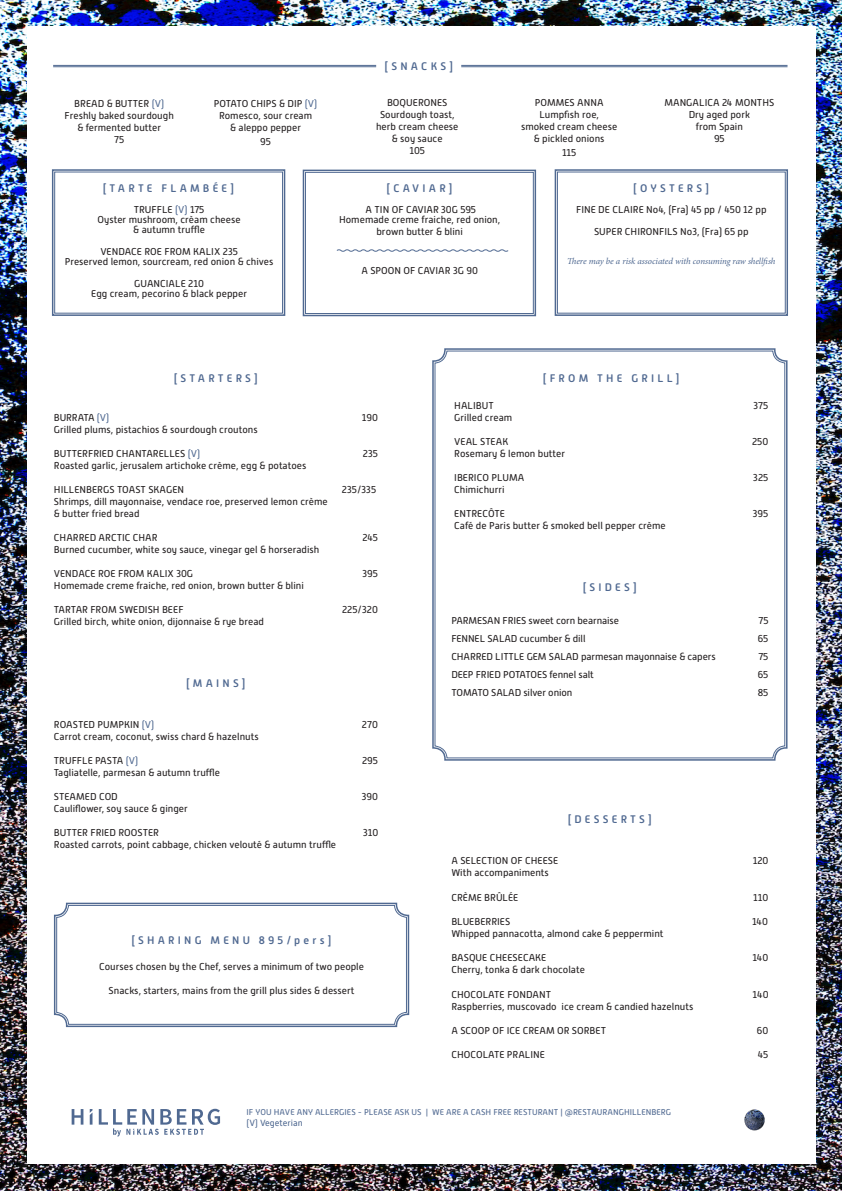
<style>
.page{position:relative;width:842px;height:1191px;background:#fff}
.page>*{position:absolute;margin:0;border:0;box-sizing:border-box;transform-origin:0 0}
.t1{font:500 11px "Alwyn New Rounded";letter-spacing:.29em;color:#506991}
.t2{font:10px "Alwyn New Rounded";color:#231f20}
.t3{font:italic 9px "Minion Pro";letter-spacing:-.01em;color:#506991}
.t4{font:9px "Alwyn New Rounded";color:#506991}
.t5{font:8.5px "Alwyn New Rounded";color:#506991}
.s1{color:#506991}
</style>
<div class="page">
<img style="left:0;top:0;width:842px;height:1191px">
<div style="left:27px;top:27px;width:788px;height:1137px;background:#fff"></div>
<svg style="left:51px;top:169px;width:235px;height:147px"></svg>
<div style="left:54px;top:172px;width:229px;height:141px;border:1px solid #506991"></div>
<svg style="left:554px;top:169px;width:234px;height:147px"></svg>
<svg style="left:302px;top:169px;width:235px;height:148px"></svg>
<hr style="left:53px;top:65px;width:323px;height:1px;background:#506991">
<hr style="left:53px;top:67px;width:323px;height:1px;background:#506991">
<hr style="left:461px;top:65px;width:326px;height:1px;background:#506991">
<hr style="left:461px;top:67px;width:326px;height:1px;background:#506991">
<svg style="left:432px;top:348px;width:356px;height:413px"></svg>
<div style="left:435px;top:351px;width:350px;height:407px;border:1px solid #506991;border-radius:12px"></div>
<svg style="left:53px;top:902px;width:357px;height:125px"></svg>
<div style="left:56px;top:905px;width:351px;height:119px;border:1px solid #506991;border-radius:12px"></div>
<svg style="left:72px;top:1109px;width:11px;height:15px"></svg>
<svg style="left:90px;top:1109px;width:2px;height:15px"></svg>
<svg style="left:99px;top:1108px;width:121px;height:28px"></svg>
<img style="left:744px;top:1109px;width:21px;height:22px">
<p class="t2" style="left:74px;top:98px;width:91px">BREAD &amp; BUTTER <span class="s1">(V)</span></p>
<p class="t2" style="left:65px;top:110px;width:111px">Freshly baked sourdough</p>
<p class="t2" style="left:77px;top:122px;width:85px">&amp; fermented butter</p>
<p class="t2" style="left:114px;top:134px;width:12px">75</p>
<p class="t2" style="left:214px;top:97px;width:105px">POTATO CHIPS &amp; DIP <span class="s1">(V)</span></p>
<p class="t2" style="left:219px;top:109px;width:95px">Romesco, sour cream</p>
<p class="t2" style="left:230px;top:121px;width:72px">&amp; aleppo pepper</p>
<p class="t2" style="left:260px;top:136px;width:12px">95</p>
<p class="t1" style="left:385px;top:60px;width:70px">[SNACKS]</p>
<p class="t2" style="left:387px;top:97px;width:62px">BOQUERONES</p>
<p class="t2" style="left:380px;top:109px;width:76px">Sourdough toast,</p>
<p class="t2" style="left:376px;top:121px;width:84px">herb cream cheese</p>
<p class="t2" style="left:392px;top:133px;width:52px">&amp; soy sauce</p>
<p class="t2" style="left:409px;top:145px;width:17px">105</p>
<p class="t1" style="left:103px;top:182px;width:132px">[TARTE FLAMBÉE]</p>
<p class="t1" style="left:387px;top:182px;width:67px">[CAVIAR]</p>
<p class="t2" style="left:366px;top:204px;width:112px">A TIN OF CAVIAR 30G 595</p>
<p class="t2" style="left:339px;top:214px;width:163px">Homemade creme fraiche, red onion,</p>
<p class="t2" style="left:376px;top:226px;width:88px">brown butter &amp; blini</p>
<p class="t2" style="left:361px;top:265px;width:118px">A SPOON OF CAVIAR 3G 90</p>
<p class="t2" style="left:134px;top:204px;width:72px">TRUFFLE <span class="s1">(V)</span> 175</p>
<p class="t2" style="left:98px;top:214px;width:144px">Oyster mushroom, crèam cheese</p>
<p class="t2" style="left:133px;top:224px;width:73px">&amp; autumn truffle</p>
<p class="t2" style="left:100px;top:246px;width:139px">VENDACE ROE FROM KALIX 235</p>
<p class="t2" style="left:65px;top:256px;width:210px">Preserved lemon, sourcream, red onion &amp; chives</p>
<p class="t2" style="left:134px;top:278px;width:71px">GUANCIALE 210</p>
<p class="t2" style="left:91px;top:288px;width:157px">Egg cream, pecorino &amp; black pepper</p>
<p class="t2" style="left:535px;top:97px;width:70px">POMMES ANNA</p>
<p class="t2" style="left:539px;top:109px;width:61px">Lumpfish roe,</p>
<p class="t2" style="left:521px;top:121px;width:98px">smoked cream cheese</p>
<p class="t2" style="left:534px;top:133px;width:72px">&amp; pickled onions</p>
<p class="t2" style="left:562px;top:147px;width:16px">115</p>
<p class="t2" style="left:664px;top:97px;width:111px">MANGALICA 24 MONTHS</p>
<p class="t2" style="left:689px;top:109px;width:63px">Dry aged pork</p>
<p class="t2" style="left:696px;top:121px;width:49px">from Spain</p>
<p class="t2" style="left:714px;top:133px;width:12px">95</p>
<p class="t1" style="left:634px;top:182px;width:77px">[OYSTERS]</p>
<p class="t2" style="left:576px;top:204px;width:192px">FINE DE CLAIRE No4, (Fra) 45 pp / 450 12 pp</p>
<p class="t2" style="left:594px;top:226px;width:156px">SUPER CHIRONFILS No3, (Fra) 65 pp</p>
<p class="t3" style="left:567px;top:255px;width:210px">There may be a risk associated with consuming raw shellfish</p>
<p class="t1" style="left:174px;top:372px;width:85px">[STARTERS]</p>
<p class="t1" style="left:543px;top:372px;width:138px">[FROM THE GRILL]</p>
<p class="t2" style="left:54px;top:411px;width:57px">BURRATA <span class="s1">(V)</span></p>
<p class="t2" style="left:362px;top:411px;width:18px">190</p>
<p class="t2" style="left:54px;top:423px;width:205px">Grilled plums, pistachios &amp; sourdough croutons</p>
<p class="t2" style="left:54px;top:447px;width:148px">BUTTERFRIED CHANTARELLES <span class="s1">(V)</span></p>
<p class="t2" style="left:363px;top:447px;width:17px">235</p>
<p class="t2" style="left:54px;top:459px;width:254px">Roasted garlic, jerusalem artichoke crème, egg &amp; potatoes</p>
<p class="t2" style="left:54px;top:483px;width:132px">HILLENBERGS TOAST SKAGEN</p>
<p class="t2" style="left:342px;top:483px;width:36px">235/335</p>
<p class="t2" style="left:54px;top:495px;width:275px">Shrimps, dill mayonnaise, vendace roe, preserved lemon crème</p>
<p class="t2" style="left:54px;top:507px;width:87px">&amp; butter fried bread</p>
<p class="t2" style="left:54px;top:531px;width:105px">CHARRED ARCTIC CHAR</p>
<p class="t2" style="left:362px;top:531px;width:17px">245</p>
<p class="t2" style="left:54px;top:543px;width:267px">Burned cucumber, white soy sauce, vinegar gel &amp; horseradish</p>
<p class="t2" style="left:54px;top:567px;width:141px">VENDACE ROE FROM KALIX 30G</p>
<p class="t2" style="left:362px;top:567px;width:17px">395</p>
<p class="t2" style="left:54px;top:579px;width:251px">Homemade creme fraiche, red onion, brown butter &amp; blini</p>
<p class="t2" style="left:54px;top:603px;width:131px">TARTAR FROM SWEDISH BEEF</p>
<p class="t2" style="left:342px;top:603px;width:37px">225/320</p>
<p class="t2" style="left:54px;top:615px;width:212px">Grilled birch, white onion, dijonnaise &amp; rye bread</p>
<p class="t1" style="left:186px;top:677px;width:61px">[MAINS]</p>
<p class="t2" style="left:54px;top:719px;width:102px">ROASTED PUMPKIN <span class="s1">(V)</span></p>
<p class="t2" style="left:362px;top:719px;width:18px">270</p>
<p class="t2" style="left:54px;top:731px;width:206px">Carrot cream, coconut, swiss chard &amp; hazelnuts</p>
<p class="t2" style="left:54px;top:755px;width:86px">TRUFFLE PASTA <span class="s1">(V)</span></p>
<p class="t2" style="left:362px;top:755px;width:18px">295</p>
<p class="t2" style="left:54px;top:767px;width:168px">Tagliatelle, parmesan &amp; autumn truffle</p>
<p class="t2" style="left:54px;top:791px;width:65px">STEAMED COD</p>
<p class="t2" style="left:362px;top:791px;width:18px">390</p>
<p class="t2" style="left:54px;top:803px;width:135px">Cauliflower, soy sauce &amp; ginger</p>
<p class="t2" style="left:54px;top:827px;width:107px">BUTTER FRIED ROOSTER</p>
<p class="t2" style="left:363px;top:827px;width:17px">310</p>
<p class="t2" style="left:54px;top:839px;width:284px">Roasted carrots, point cabbage, chicken velouté &amp; autumn truffle</p>
<p class="t1" style="left:132px;top:933px;width:201px">[SHARING MENU 895/pers]</p>
<p class="t2" style="left:99px;top:961px;width:266px">Courses chosen by the Chef, serves a minimum of two people</p>
<p class="t2" style="left:109px;top:985px;width:247px">Snacks, starters, mains from the grill plus sides &amp; dessert</p>
<p class="t2" style="left:454px;top:399px;width:41px">HALIBUT</p>
<p class="t2" style="left:754px;top:399px;width:16px">375</p>
<p class="t2" style="left:454px;top:411px;width:59px">Grilled cream</p>
<p class="t2" style="left:454px;top:435px;width:56px">VEAL STEAK</p>
<p class="t2" style="left:752px;top:435px;width:18px">250</p>
<p class="t2" style="left:454px;top:447px;width:112px">Rosemary &amp; lemon butter</p>
<p class="t2" style="left:454px;top:471px;width:71px">IBERICO PLUMA</p>
<p class="t2" style="left:753px;top:471px;width:17px">325</p>
<p class="t2" style="left:454px;top:483px;width:52px">Chimichurri</p>
<p class="t2" style="left:454px;top:507px;width:52px">ENTRECÔTE</p>
<p class="t2" style="left:753px;top:507px;width:17px">395</p>
<p class="t2" style="left:454px;top:519px;width:213px">Café de Paris butter &amp; smoked bell pepper crème</p>
<p class="t1" style="left:583px;top:581px;width:55px">[SIDES]</p>
<p class="t2" style="left:451px;top:614px;width:169px">PARMESAN FRIES sweet corn bearnaise</p>
<p class="t2" style="left:758px;top:614px;width:12px">75</p>
<p class="t2" style="left:451px;top:632px;width:136px">FENNEL SALAD cucumber &amp; dill</p>
<p class="t2" style="left:758px;top:632px;width:12px">65</p>
<p class="t2" style="left:451px;top:650px;width:266px">CHARRED LITTLE GEM SALAD parmesan mayonnaise &amp; capers</p>
<p class="t2" style="left:758px;top:650px;width:12px">75</p>
<p class="t2" style="left:451px;top:668px;width:144px">DEEP FRIED POTATOES fennel salt</p>
<p class="t2" style="left:758px;top:668px;width:12px">65</p>
<p class="t2" style="left:451px;top:686px;width:123px">TOMATO SALAD silver onion</p>
<p class="t2" style="left:758px;top:686px;width:12px">85</p>
<p class="t1" style="left:568px;top:813px;width:85px">[DESSERTS]</p>
<p class="t2" style="left:451px;top:854px;width:108px">A SELECTION OF CHEESE</p>
<p class="t2" style="left:753px;top:854px;width:17px">120</p>
<p class="t2" style="left:451px;top:866px;width:99px">With accompaniments</p>
<p class="t2" style="left:451px;top:891px;width:69px">CRÈME BRÛLÉE</p>
<p class="t2" style="left:753px;top:891px;width:17px">110</p>
<p class="t2" style="left:451px;top:915px;width:60px">BLUEBERRIES</p>
<p class="t2" style="left:752px;top:915px;width:17px">140</p>
<p class="t2" style="left:451px;top:927px;width:214px">Whipped pannacotta, almond cake &amp; peppermint</p>
<p class="t2" style="left:451px;top:951px;width:97px">BASQUE CHEESECAKE</p>
<p class="t2" style="left:752px;top:951px;width:17px">140</p>
<p class="t2" style="left:451px;top:963px;width:135px">Cherry, tonka &amp; dark chocolate</p>
<p class="t2" style="left:451px;top:989px;width:101px">CHOCOLATE FONDANT</p>
<p class="t2" style="left:753px;top:989px;width:17px">140</p>
<p class="t2" style="left:451px;top:1001px;width:244px">Raspberries, muscovado ice cream &amp; candied hazelnuts</p>
<p class="t2" style="left:451px;top:1025px;width:156px">A SCOOP OF ICE CREAM OR SORBET</p>
<p class="t2" style="left:757px;top:1025px;width:13px">60</p>
<p class="t2" style="left:451px;top:1049px;width:95px">CHOCOLATE PRALINE</p>
<p class="t2" style="left:758px;top:1049px;width:12px">45</p>
<p class="t5" style="left:247px;top:1107px;width:426px">IF YOU HAVE ANY ALLERGIES - PLEASE ASK US | WE ARE A CASH FREE RESTURANT | @RESTAURANGHILLENBERG</p>
<p class="t4" style="left:247px;top:1117px;width:58px">(V) Vegeterian</p>
</div>
